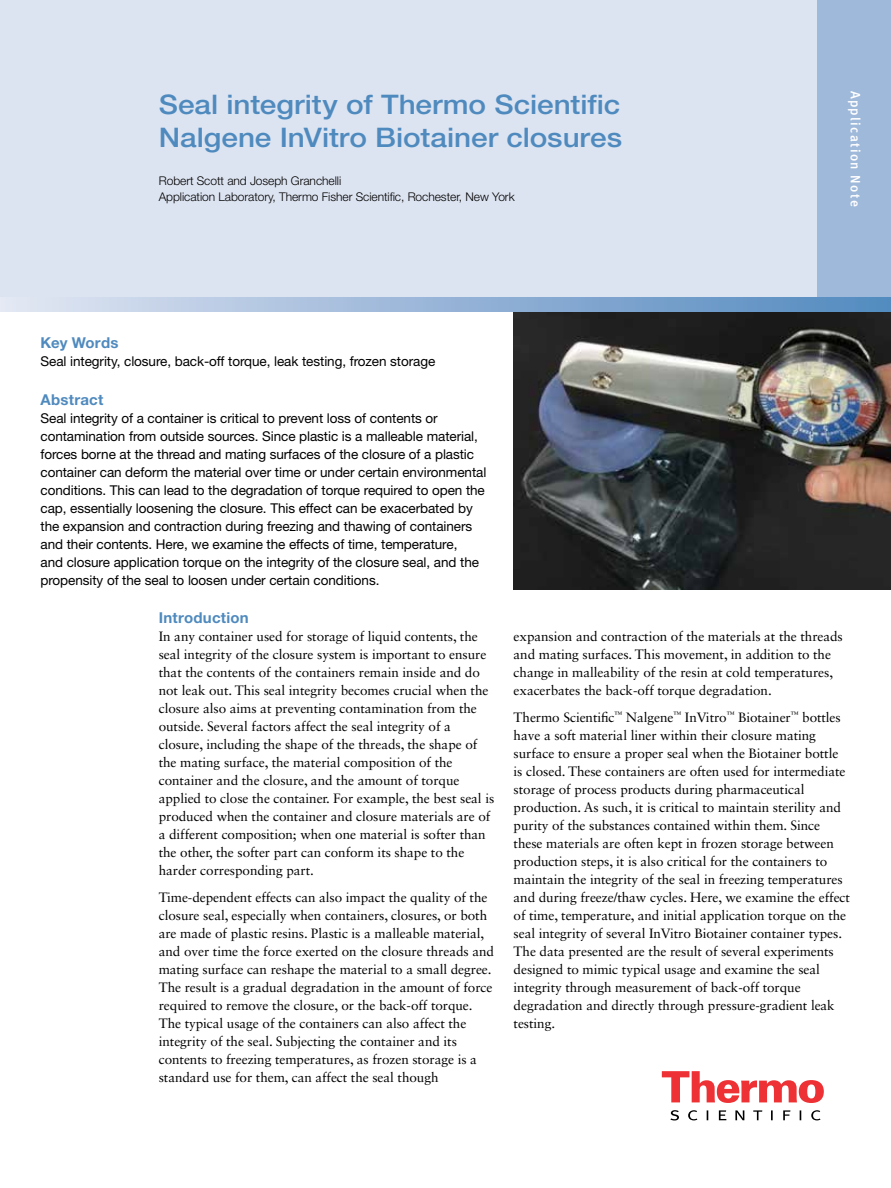
<style>
.page{position:relative;width:891px;height:1188px;background:#fff}
.page>*{position:absolute;margin:0;border:0;box-sizing:border-box;transform-origin:0 0}
.t1{font:500 27px/33px "Helvetica Neue LT Std";color:#4f8abe;scale:1.1 1}
.t2{font:700 15px "Helvetica Neue LT Std";letter-spacing:.015em;color:#4f8abe}
.t3{font:13.5px/18px "Sabon LT Std";letter-spacing:-.005em;color:#000}
.t4{font:13.5px/18px "Helvetica Neue LT Std";letter-spacing:-.005em;color:#000}
.t5{font:13.5px "Meta Medium LF";letter-spacing:.1em;color:#fff}
.t6{font:300 12px/16.5px "Helvetica Neue LT Std";letter-spacing:-.005em;color:#000}
</style>
<div class="page">
<div style="left:0;top:0;width:891px;height:303px;background:#dde4f1"></div>
<div style="left:817px;top:0;width:74px;height:303px;background:#9fb9da"></div>
<svg style="left:0;top:297px;width:891px;height:15px;background:#98b6d8"></svg>
<svg style="left:662px;top:1071px;width:162px;height:32px"></svg>
<svg style="left:670px;top:1110px;width:151px;height:10px"></svg>
<img style="left:514px;top:312px;width:377px;height:278px">
<h1 class="t1" style="left:159px;top:87px;width:423px">Seal integrity of Thermo Scientific<br>Nalgene InVitro Biotainer closures</h1>
<p class="t6" style="left:159px;top:172px;width:357px">Robert Scott and Joseph Granchelli<br>Application Laboratory, Thermo Fisher Scientific, Rochester, New York</p>
<p class="t2" style="left:40px;top:334px;width:80px">Key Words</p>
<p class="t4" style="left:40px;top:352px;width:396px">Seal integrity, closure, back-off torque, leak testing, frozen storage</p>
<p class="t2" style="left:40px;top:391px;width:64px">Abstract</p>
<p class="t4" style="left:40px;top:409px;width:447px">Seal integrity of a container is critical to prevent loss of contents or contamination from outside sources. Since plastic is a malleable material, forces borne at the thread and mating surfaces of the closure of a plastic container can deform the material over time or under certain environmental conditions. This can lead to the degradation of torque required to open the cap, essentially loosening the closure. This effect can be exacerbated by the expansion and contraction during freezing and thawing of containers and their contents. Here, we examine the effects of time, temperature,<br>and closure application torque on the integrity of the closure seal, and the propensity of the seal to loosen under certain conditions.</p>
<p class="t5" style="left:863px;top:91px;width:117px;rotate:90deg">Application Note</p>
<p class="t2" style="left:159px;top:608px;width:92px">Introduction</p>
<p class="t3" style="left:159px;top:627px;width:337px">In any container used for storage of liquid contents, the seal integrity of the closure system is important to ensure that the contents of the containers remain inside and do not leak out. This seal integrity becomes crucial when the closure also aims at preventing contamination from the outside. Several factors affect the seal integrity of a closure, including the shape of the threads, the shape of the mating surface, the material composition of the container and the closure, and the amount of torque applied to close the container. For example, the best seal is produced when the container and closure materials are of a different composition; when one material is softer than the other, the softer part can conform its shape to the harder corresponding part.</p>
<p class="t3" style="left:159px;top:888px;width:337px">Time-dependent effects can also impact the quality of the closure seal, especially when containers, closures, or both are made of plastic resins. Plastic is a malleable material, and over time the force exerted on the closure threads and mating surface can reshape the material to a small degree.<br>The result is a gradual degradation in the amount of force required to remove the closure, or the back-off torque.<br>The typical usage of the containers can also affect the integrity of the seal. Subjecting the container and its contents to freezing temperatures, as frozen storage is a standard use for them, can affect the seal though</p>
<p class="t3" style="left:514px;top:627px;width:331px">expansion and contraction of the materials at the threads and mating surfaces. This movement, in addition to the change in malleability of the resin at cold temperatures, exacerbates the back-off torque degradation.</p>
<p class="t3" style="left:514px;top:708px;width:338px">Thermo Scientific<sup>™</sup> Nalgene<sup>™</sup> InVitro<sup>™</sup> Biotainer<sup>™</sup> bottles have a soft material liner within their closure mating surface to ensure a proper seal when the Biotainer bottle is closed. These containers are often used for intermediate storage of process products during pharmaceutical production. As such, it is critical to maintain sterility and purity of the substances contained within them. Since these materials are often kept in frozen storage between production steps, it is also critical for the containers to maintain the integrity of the seal in freezing temperatures and during freeze/thaw cycles. Here, we examine the effect of time, temperature, and initial application torque on the seal integrity of several InVitro Biotainer container types.<br>The data presented are the result of several experiments designed to mimic typical usage and examine the seal integrity through measurement of back-off torque degradation and directly through pressure-gradient leak testing.</p>
</div>
